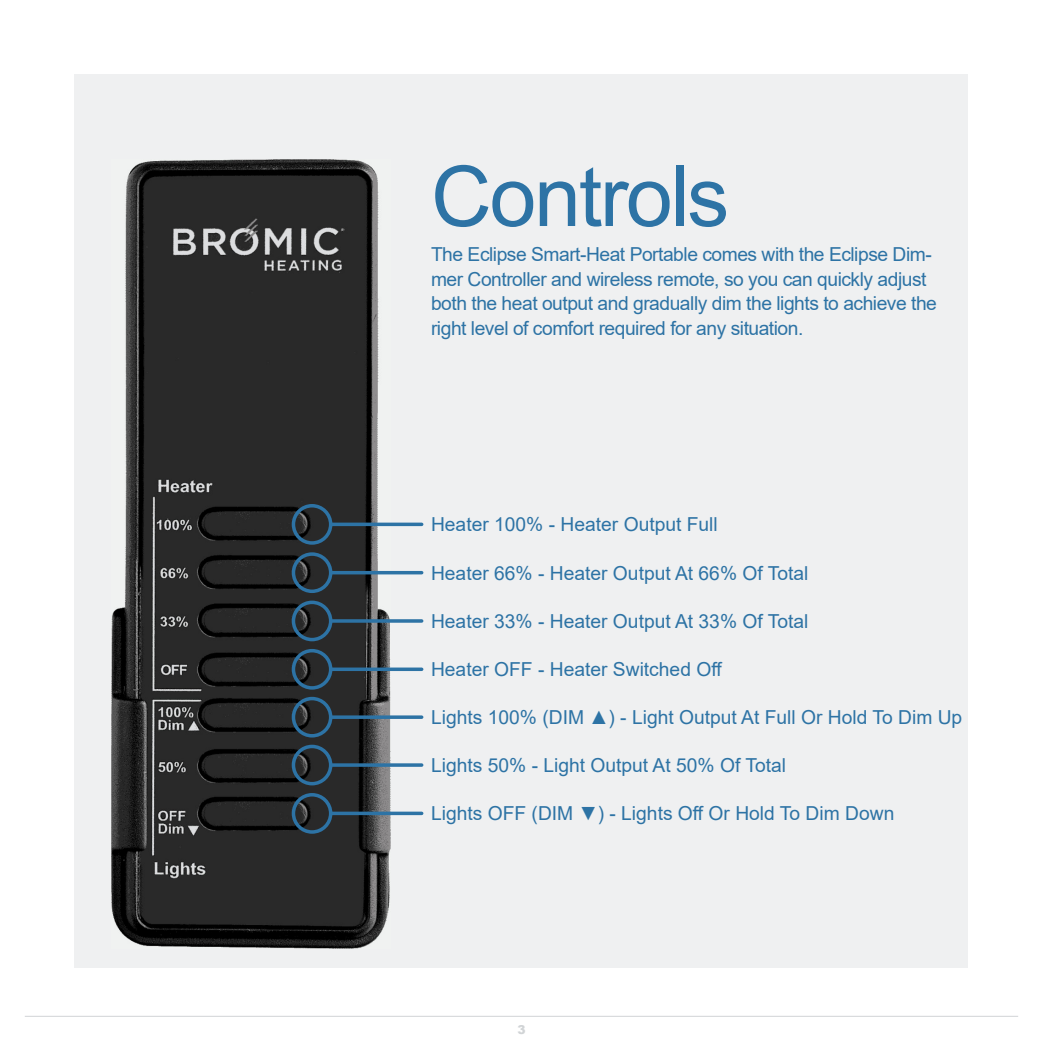
<style>
.page{position:relative;width:1042px;height:1042px;background:#fff}
.page>*{position:absolute;margin:0;border:0;box-sizing:border-box;transform-origin:0 0}
.t1{font:84px "Arial";letter-spacing:-.025em;color:#2d73a5}
.t2{font:19.25px "Arial";color:#2d73a5}
.t3{font:19.25px/24.5px "Arial";letter-spacing:-.025em;color:#2d73a5}
.t4{font:900 12.25px "Arial";color:#d1d4d6}
</style>
<div class="page">
<hr style="left:25px;top:1016px;width:993px;height:1px;background:#d1d4d6">
<div style="left:75px;top:74px;width:893px;height:893px;background:#eff0f1"></div>
<img style="left:112px;top:160px;width:278px;height:789px">
<div style="left:292px;top:504px;width:40px;height:41px;border:4px solid #2d73a5;border-radius:50%"></div>
<div style="left:292px;top:552px;width:40px;height:41px;border:4px solid #2d73a5;border-radius:50%"></div>
<div style="left:292px;top:600px;width:40px;height:41px;border:4px solid #2d73a5;border-radius:50%"></div>
<div style="left:292px;top:649px;width:40px;height:40px;border:4px solid #2d73a5;border-radius:50%"></div>
<div style="left:292px;top:697px;width:40px;height:40px;border:4px solid #2d73a5;border-radius:50%"></div>
<div style="left:292px;top:745px;width:40px;height:40px;border:4px solid #2d73a5;border-radius:50%"></div>
<div style="left:292px;top:793px;width:40px;height:41px;border:4px solid #2d73a5;border-radius:50%"></div>
<svg style="left:331px;top:522px;width:91px;height:4px"></svg>
<hr style="left:331px;top:571px;width:91px;height:3px;background:#2d73a5">
<svg style="left:331px;top:619px;width:91px;height:4px"></svg>
<svg style="left:331px;top:667px;width:91px;height:4px"></svg>
<svg style="left:331px;top:715px;width:91px;height:4px"></svg>
<svg style="left:331px;top:763px;width:91px;height:4px"></svg>
<svg style="left:331px;top:811px;width:91px;height:4px"></svg>
<h1 class="t1" style="left:431px;top:165px;width:300px">Controls</h1>
<p class="t3" style="left:431px;top:244px;width:507px">The Eclipse Smart-Heat Portable comes with the Eclipse Dim&shy;mer Controller and wireless remote, so you can quickly adjust both the heat output and gradually dim the lights to achieve the right level of comfort required for any situation.</p>
<p class="t2" style="left:431px;top:517px;width:288px">Heater 100% - Heater Output Full</p>
<p class="t2" style="left:431px;top:565px;width:379px">Heater 66% - Heater Output At 66% Of Total</p>
<p class="t2" style="left:431px;top:614px;width:379px">Heater 33% - Heater Output At 33% Of Total</p>
<p class="t2" style="left:431px;top:662px;width:293px">Heater OFF - Heater Switched Off</p>
<p class="t2" style="left:431px;top:710px;width:533px">Lights 100% (DIM ▲) - Light Output At Full Or Hold To Dim Up</p>
<p class="t2" style="left:431px;top:758px;width:356px">Lights 50% - Light Output At 50% Of Total</p>
<p class="t2" style="left:431px;top:806px;width:465px">Lights OFF (DIM ▼) - Lights Off Or Hold To Dim Down</p>
<p class="t4" style="left:517px;top:1025px;width:10px">3</p>
</div>
